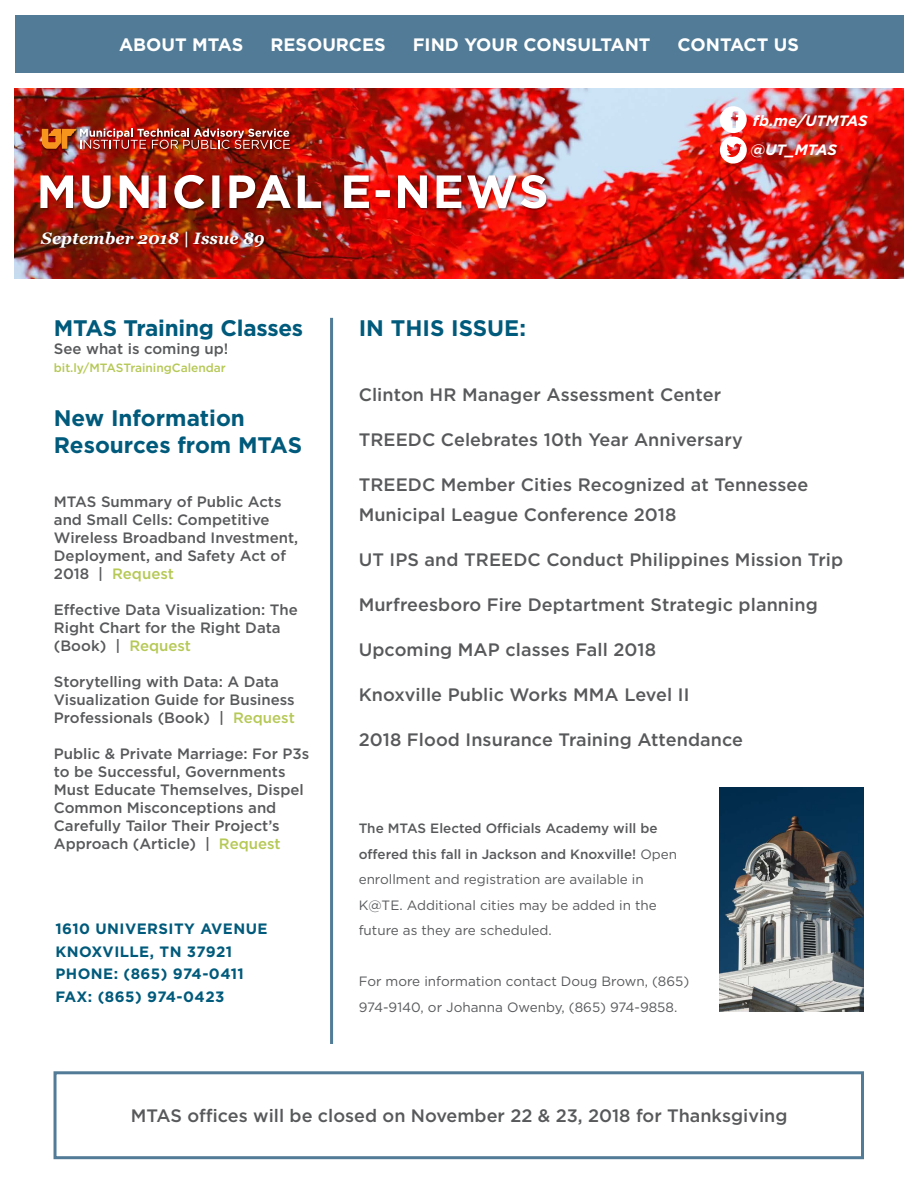
<style>
.page{position:relative;width:918px;height:1188px;background:#fff}
.page>*{position:absolute;margin:0;border:0;box-sizing:border-box;transform-origin:0 0}
.t1{font:700 22.5px/27px "Gotham";letter-spacing:-.005em;color:#005a7b}
.t2{font:500 18px/30px "Gotham";letter-spacing:.005em;color:#58595b}
.t3{font:700 18px "Gotham";color:#fff}
.t4{font:italic 700 16.5px "Georgia";color:#fff}
.t5{font:500 15px/18px "Gotham";color:#58595b}
.t6{font:700 15px/22.5px "Gotham";letter-spacing:.03em;color:#005a7b}
.t7{font:italic 700 15px/28.7px "Gotham";color:#fff}
.t8{font:13.5px/25.5px "Gotham";color:#58595b}
.t9{font:500 12px "Gotham";color:#b6c855}
.s1{color:#b6c855}
.s2{font-weight:500}
</style>
<div class="page">
<div style="left:15px;top:15px;width:888px;height:58px;background:#517b96"></div>
<img style="left:15px;top:88px;width:888px;height:190px">
<hr style="left:330px;top:318px;width:3px;height:726px;background:#517b96">
<svg style="left:720px;top:106px;width:27px;height:58px"></svg>
<div style="left:40px;top:174px;width:509px;height:37px;background:#000;opacity:.43"></div>
<img style="left:40px;top:175px;width:506px;height:34px">
<div style="left:42px;top:128px;width:250px;height:24px;background:#000;opacity:.55"></div>
<img style="left:41px;top:120px;width:249px;height:29px">
<div style="left:40px;top:231px;width:227px;height:19px;background:#000;opacity:.43"></div>
<div style="left:54px;top:1071px;width:810px;height:88px;border:3px solid #517b96"></div>
<img style="left:719px;top:788px;width:145px;height:223px">
<p class="t3" style="left:119px;top:33px;width:126px">ABOUT MTAS</p>
<p class="t3" style="left:270px;top:33px;width:117px">RESOURCES</p>
<p class="t3" style="left:413px;top:33px;width:239px">FIND YOUR CONSULTANT</p>
<p class="t3" style="left:678px;top:33px;width:123px">CONTACT US</p>
<p class="t4" style="left:41px;top:226px;width:225px">September 2018 | Issue 89</p>
<h1 class="t1" style="left:54px;top:314px;width:251px">MTAS Training Classes</h1>
<p class="t5" style="left:54px;top:339px;width:176px">See what is coming up!</p>
<p class="t9" style="left:54px;top:360px;width:174px">bit.ly/MTASTrainingCalendar</p>
<h1 class="t1" style="left:54px;top:404px;width:250px">New Information<br>Resources from MTAS</h1>
<p class="t5" style="left:54px;top:492px;width:246px">MTAS Summary of Public Acts and Small Cells: Competitive<br>Wireless Broadband Investment,<br>Deployment, and Safety Act of<br>2018 | <span class="s1">Request</span></p>
<p class="t5" style="left:54px;top:600px;width:246px">Effective Data Visualization: The<br>Right Chart for the Right Data (Book) | <span class="s1">Request</span></p>
<p class="t5" style="left:54px;top:672px;width:242px">Storytelling with Data: A Data<br>Visualization Guide for Business<br>Professionals (Book) | <span class="s1">Request</span></p>
<p class="t5" style="left:54px;top:744px;width:257px">Public &amp; Private Marriage: For P3s to be Successful, Governments<br>Must Educate Themselves, Dispel<br>Common Misconceptions and<br>Carefully Tailor Their Project’s<br>Approach (Article) | <span class="s1">Request</span></p>
<p class="t6" style="left:55px;top:918px;width:214px">1610 UNIVERSITY AVENUE<br>KNOXVILLE, TN 37921<br>PHONE: (865) 974-0411<br>FAX: (865) 974-0423</p>
<h1 class="t1" style="left:359px;top:314px;width:169px">IN THIS ISSUE:</h1>
<p class="t7" style="left:750px;top:106px;width:119px">fb.me/UTMTAS @UT_MTAS</p>
<p class="t2" style="left:359px;top:380px;width:364px">Clinton HR Manager Assessment Center</p>
<p class="t2" style="left:359px;top:425px;width:386px">TREEDC Celebrates 10th Year Anniversary</p>
<p class="t2" style="left:359px;top:470px;width:451px">TREEDC Member Cities Recognized at Tennessee<br>Municipal League Conference 2018</p>
<p class="t2" style="left:359px;top:545px;width:486px">UT IPS and TREEDC Conduct Philippines Mission Trip</p>
<p class="t2" style="left:359px;top:590px;width:461px">Murfreesboro Fire Deptartment Strategic planning</p>
<p class="t2" style="left:359px;top:635px;width:299px">Upcoming MAP classes Fall 2018</p>
<p class="t2" style="left:359px;top:680px;width:332px">Knoxville Public Works MMA Level II</p>
<p class="t2" style="left:359px;top:725px;width:386px">2018 Flood Insurance Training Attendance</p>
<p class="t8" style="left:359px;top:815px;width:320px"><span class="s2">The MTAS Elected Officials Academy will be offered this fall in Jackson and Knoxville!</span> Open enrollment and registration are available in K@TE. Additional cities may be added in the future as they are scheduled.</p>
<p class="t8" style="left:359px;top:968px;width:332px">For more information contact Doug Brown, (865)<br>974-9140, or Johanna Owenby, (865) 974-9858.</p>
<p class="t2" style="left:131px;top:1101px;width:658px">MTAS offices will be closed on November 22 &amp; 23, 2018 for Thanksgiving</p>
</div>
